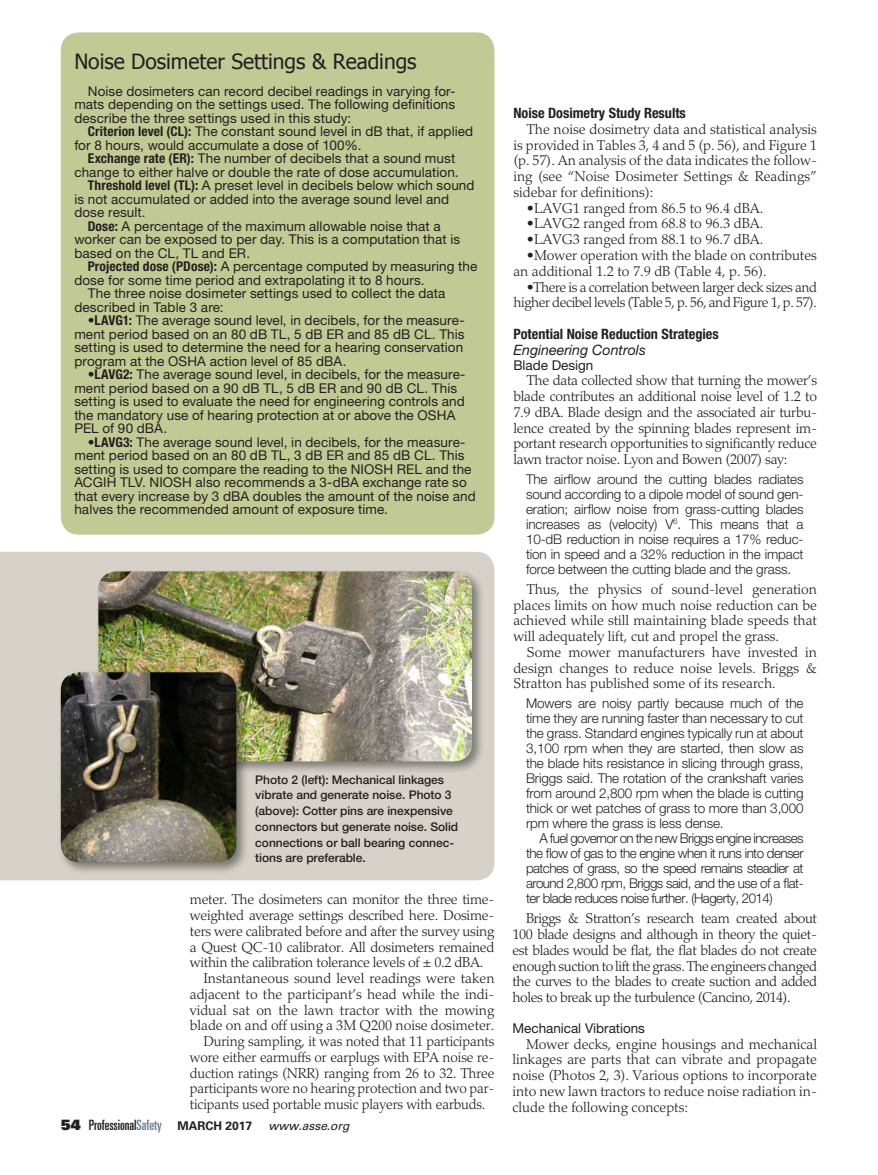
<style>
.page{position:relative;width:878px;height:1175px;background:#fff}
.page>*{position:absolute;margin:0;border:0;box-sizing:border-box;transform-origin:0 0}
.t1{font:21px "Tahoma";color:#231f20}
.t2{font:300 14.25px/15.8px "Palatino LT Std";letter-spacing:-.01em;color:#231f20;text-align:justify}
.t3{font:300 14.25px/15.8px "Palatino LT Std";letter-spacing:-.03em;color:#231f20;text-align:right}
.t4{font:700 condensed 14.25px "Helvetica Neue LT Std";color:#231f20}
.t5{font:ultra-condensed 14.25px "Univers LT Std";color:#231f20}
.t6{font:italic 14.25px "Helvetica Neue LT Std";color:#231f20}
.t7{font:13.5px/13.5px "Helvetica Neue LT Std";letter-spacing:.005em;color:#231f20}
.t8{font:300 13.5px/15px "Helvetica Neue LT Std";letter-spacing:-.01em;color:#231f20;text-align:justify}
.t9{font:500 12px/15.8px "Helvetica Neue LT Std";letter-spacing:-.005em;color:#231f20}
.s1{font-weight:700;font-stretch:condensed}
.s2{font-family:"Helvetica Neue LT Std"}
.s3{font-family:"Univers LT Std X Black";font-stretch:normal}
.s4{color:#657c91}
.s5{font-weight:700;font-stretch:normal;font-size:12px}
.s6{font-style:italic;font-stretch:normal;font-size:12px}
</style>
<div class="page">
<div style="left:61px;top:32px;width:433px;height:502px;background:#c1ca94;border-radius:18px"></div>
<div style="left:0;top:552px;width:494px;height:328px;background:#d6d2c9"></div>
<div style="left:95px;top:568px;width:390px;height:206px;background:#231f20;opacity:.5"></div>
<img style="left:98px;top:571px;width:374px;height:190px">
<div style="left:57px;top:669px;width:192px;height:206px;background:#231f20;opacity:.5"></div>
<img style="left:61px;top:672px;width:175px;height:190px">
<h1 class="t1" style="left:74px;top:47px;width:344px">Noise Dosimeter Settings &amp; Readings</h1>
<p class="t7" style="left:74px;top:84px;width:382px;text-align:justify;text-indent:14px">Noise dosimeters can record decibel readings in varying for&shy;mats depending on the settings used. The following definitions describe the three settings used in this study:</p>
<p class="t7" style="left:74px;top:124px;width:400px;text-indent:13px"><span class="s1">Criterion level (CL):</span> The constant sound level in dB that, if applied for 8 hours, would accumulate a dose of 100%.</p>
<p class="t7" style="left:88px;top:151px;width:369px"><span class="s1">Exchange rate (ER):</span> The number of decibels that a sound must</p>
<p class="t7" style="left:74px;top:165px;width:386px">change to either halve or double the rate of dose accumulation.</p>
<p class="t7" style="left:88px;top:178px;width:388px"><span class="s1">Threshold level (TL):</span> A preset level in decibels below which sound</p>
<p class="t7" style="left:74px;top:192px;width:376px">is not accumulated or added into the average sound level and</p>
<p class="t7" style="left:74px;top:205px;width:73px">dose result.</p>
<p class="t7" style="left:88px;top:219px;width:354px"><span class="s1">Dose:</span> A percentage of the maximum allowable noise that a</p>
<p class="t7" style="left:74px;top:232px;width:387px">worker can be exposed to per day. This is a computation that is</p>
<p class="t7" style="left:74px;top:246px;width:177px">based on the CL, TL and ER.</p>
<p class="t7" style="left:88px;top:259px;width:391px"><span class="s1">Projected dose (PDose):</span> A percentage computed by measuring the</p>
<p class="t7" style="left:74px;top:273px;width:352px">dose for some time period and extrapolating it to 8 hours.</p>
<p class="t7" style="left:88px;top:286px;width:359px">The three noise dosimeter settings used to collect the data</p>
<p class="t7" style="left:74px;top:300px;width:151px">described in Table 3 are:</p>
<p class="t7" style="left:74px;top:313px;width:392px;text-align:justify;text-indent:13px"><span class="s1">•LAVG1:</span> The average sound level, in decibels, for the measure&shy;ment period based on an 80 dB TL, 5 dB ER and 85 dB CL. This setting is used to determine the need for a hearing conservation program at the OSHA action level of 85 dBA.</p>
<p class="t7" style="left:74px;top:367px;width:392px;text-indent:13px"><span class="s1">•LAVG2:</span> The average sound level, in decibels, for the measure&shy;ment period based on a 90 dB TL, 5 dB ER and 90 dB CL. This setting is used to evaluate the need for engineering controls and the mandatory use of hearing protection at or above the OSHA PEL of 90 dBA.</p>
<p class="t7" style="left:74px;top:435px;width:403px;text-indent:13px"><span class="s1">•LAVG3:</span> The average sound level, in decibels, for the measure&shy;ment period based on an 80 dB TL, 3 dB ER and 85 dB CL. This setting is used to compare the reading to the NIOSH REL and the ACGIH TLV. NIOSH also recommends a 3-dBA exchange rate so that every increase by 3 dBA doubles the amount of the noise and halves the recommended amount of exposure time.</p>
<p class="t9" style="left:255px;top:771px;width:204px">Photo 2 (left): Mechanical linkages vibrate and generate noise. Photo 3 (above): Cotter pins are inexpensive connectors but generate noise. Solid connections or ball bearing connec&shy;tions are preferable.</p>
<p class="t2" style="left:190px;top:891px;width:306px">meter. The dosimeters can monitor the three time-</p>
<p class="t2" style="left:190px;top:907px;width:306px">weighted average settings described here. Dosime-</p>
<p class="t2" style="left:190px;top:923px;width:306px">ters were calibrated before and after the survey using</p>
<p class="t2" style="left:190px;top:939px;width:306px">a Quest QC-10 calibrator. All dosimeters remained</p>
<p class="t2" style="left:190px;top:954px;width:295px">within the calibration tolerance levels of <span class="s2">±</span> 0.2 dBA.</p>
<p class="t2" style="left:203px;top:970px;width:292px">Instantaneous sound level readings were taken</p>
<p class="t2" style="left:190px;top:986px;width:306px">adjacent to the participant’s head while the indi-</p>
<p class="t2" style="left:190px;top:1002px;width:306px">vidual sat on the lawn tractor with the mowing</p>
<p class="t2" style="left:190px;top:1017px;width:306px">blade on and off using a 3M Q200 noise dosimeter.</p>
<p class="t2" style="left:203px;top:1033px;width:292px">During sampling, it was noted that 11 participants</p>
<p class="t2" style="left:190px;top:1049px;width:306px">wore either earmuffs or earplugs with EPA noise re-</p>
<p class="t2" style="left:190px;top:1065px;width:306px">duction ratings (NRR) ranging from 26 to 32. Three</p>
<p class="t2" style="left:190px;top:1080px;width:306px">participants wore no hearing protection and two par-</p>
<p class="t2" style="left:190px;top:1096px;width:297px">ticipants used portable music players with earbuds.</p>
<p class="t5" style="left:61px;top:1116px;width:290px"><span class="s3">54</span> Professional<span class="s4">Safety</span> <span class="s5">MARCH 2017</span> <span class="s6">www.asse.org</span></p>
<p class="t4" style="left:513px;top:104px;width:174px">Noise Dosimetry Study Results</p>
<p class="t2" style="left:513px;top:121px;width:305px;text-indent:13px">The noise dosimetry data and statistical analysis is provided in Tables 3, 4 and 5 (p. 56), and Figure 1 (p. 57). An analysis of the data indicates the follow&shy;ing (see “Noise Dosimeter Settings &amp; Readings” sidebar for definitions):</p>
<p class="t2" style="left:527px;top:200px;width:238px">•LAVG1 ranged from 86.5 to 96.4 dBA.</p>
<p class="t2" style="left:527px;top:216px;width:238px">•LAVG2 ranged from 68.8 to 96.3 dBA.</p>
<p class="t2" style="left:527px;top:232px;width:238px">•LAVG3 ranged from 88.1 to 96.7 dBA.</p>
<p class="t2" style="left:513px;top:247px;width:305px;text-indent:13px">•Mower operation with the blade on contributes an additional 1.2 to 7.9 dB (Table 4, p. 56).</p>
<p class="t3" style="left:513px;top:279px;width:305px">•There is a correlation between larger deck sizes and higher decibel levels (Table 5, p. 56, and Figure 1, p. 57).</p>
<p class="t4" style="left:513px;top:325px;width:207px">Potential Noise Reduction Strategies</p>
<p class="t6" style="left:513px;top:341px;width:134px">Engineering Controls</p>
<p class="t7" style="left:513px;top:358px;width:81px">Blade Design</p>
<p class="t2" style="left:513px;top:373px;width:305px;text-indent:13px">The data collected show that turning the mower’s blade contributes an additional noise level of 1.2 to 7.9 dBA. Blade design and the associated air turbu&shy;lence created by the spinning blades represent im&shy;portant research opportunities to significantly reduce lawn tractor noise. Lyon and Bowen (2007) say:</p>
<p class="t8" style="left:526px;top:471px;width:279px">The airflow around the cutting blades radiates sound according to a dipole model of sound gen&shy;eration; airflow noise from grass-cutting blades increases as (velocity) V<sup>6</sup>. This means that a 10-dB reduction in noise requires a 17% reduc&shy;tion in speed and a 32% reduction in the impact force between the cutting blade and the grass.</p>
<p class="t2" style="left:513px;top:581px;width:305px;text-indent:13px">Thus, the physics of sound-level generation places limits on how much noise reduction can be achieved while still maintaining blade speeds that will adequately lift, cut and propel the grass.</p>
<p class="t2" style="left:513px;top:644px;width:305px;text-indent:13px">Some mower manufacturers have invested in design changes to reduce noise levels. Briggs &amp; Stratton has published some of its research.</p>
<p class="t8" style="left:526px;top:695px;width:279px">Mowers are noisy partly because much of the time they are running faster than necessary to cut the grass. Standard engines typically run at about 3,100 rpm when they are started, then slow as the blade hits resistance in slicing through grass, Briggs said. The rotation of the crankshaft varies from around 2,800 rpm when the blade is cutting thick or wet patches of grass to more than 3,000 rpm where the grass is less dense.</p>
<p class="t8" style="left:526px;top:830px;width:279px;text-indent:13px">A fuel governor on the new Briggs engine increases the flow of gas to the engine when it runs into denser patches of grass, so the speed remains steadier at around 2,800 rpm, Briggs said, and the use of a flat&shy;ter blade reduces noise further. (Hagerty, 2014)</p>
<p class="t2" style="left:512px;top:910px;width:306px;text-indent:13px">Briggs &amp; Stratton’s research team created about 100 blade designs and although in theory the quiet&shy;est blades would be flat, the flat blades do not create enough suction to lift the grass. The engineers changed the curves to the blades to create suction and added holes to break up the turbulence (Cancino, 2014).</p>
<p class="t7" style="left:512px;top:1021px;width:134px">Mechanical Vibrations</p>
<p class="t2" style="left:512px;top:1036px;width:306px;text-indent:13px">Mower decks, engine housings and mechanical linkages are parts that can vibrate and propagate noise (Photos 2, 3). Various options to incorporate into new lawn tractors to reduce noise radiation in&shy;clude the following concepts:</p>
</div>
